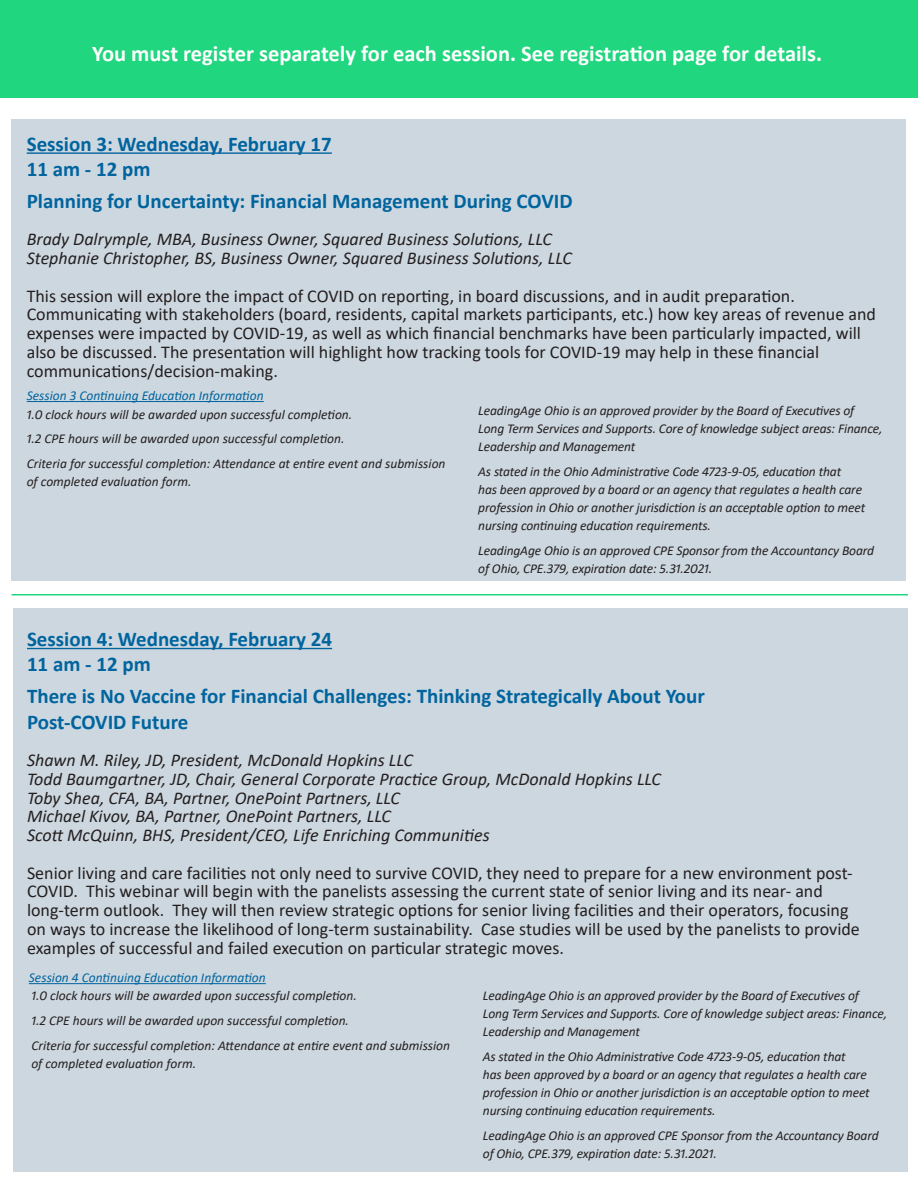
<style>
.page{position:relative;width:918px;height:1188px;background:#fff}
.page>*{position:absolute;margin:0;border:0;box-sizing:border-box;transform-origin:0 0}
.speaker{font:700 22.5px "Calibri";color:#fff}
.t1{font:700 21px "Calibri";color:#00649e}
.speaker-2{font:18px/18.8px "Calibri";color:#231f20}
.speaker-3{font:italic 18px "Calibri";color:#231f20}
.t2{font:italic 13.5px/18px "Calibri";letter-spacing:-.01em;color:#231f20}
.t3{font:italic 13.5px "Calibri";color:#00649e}
</style>
<div class="page">
<div style="left:12px;top:120px;width:894px;height:461px;background:#cdd7df"></div>
<div style="left:0;top:0;width:918px;height:97px;background:#20d67e"></div>
<hr style="left:27px;top:152px;width:305px;height:2px;background:#00649e">
<hr style="left:12px;top:594px;width:896px;height:2px;background:#20d67e">
<div style="left:13px;top:608px;width:895px;height:564px;background:#cdd7df"></div>
<hr style="left:27px;top:648px;width:305px;height:1px;background:#00649e">
<hr style="left:27px;top:401px;width:237px;height:1px;background:#00649e">
<hr style="left:29px;top:983px;width:237px;height:1px;background:#00649e">
<p class="speaker" style="left:92px;top:38px;width:732px">You must register separately for each session. See registration page for details.</p>
<p class="t1" style="left:27px;top:129px;width:307px">Session 3: Wednesday, February 17</p>
<p class="t1" style="left:27px;top:154px;width:125px">11 am - 12 pm</p>
<p class="t1" style="left:27px;top:186px;width:547px">Planning for Uncertainty: Financial Management During COVID</p>
<p class="speaker-3" style="left:27px;top:227px;width:527px">Brady Dalrymple, MBA, Business Owner, Squared Business Solutions, LLC</p>
<p class="speaker-3" style="left:27px;top:246px;width:547px">Stephanie Christopher, BS, Business Owner, Squared Business Solutions, LLC</p>
<p class="speaker-2" style="left:27px;top:286px;width:770px">This session will explore the impact of COVID on reporting, in board discussions, and in audit preparation.</p>
<p class="speaker-2" style="left:27px;top:305px;width:851px">Communicating with stakeholders (board, residents, capital markets participants, etc.) how key areas of revenue and expenses were impacted by COVID-19, as well as which financial benchmarks have been particularly impacted, will also be discussed. The presentation will highlight how tracking tools for COVID-19 may help in these financial</p>
<p class="speaker-2" style="left:27px;top:361px;width:253px">communications/decision-making.</p>
<p class="t3" style="left:27px;top:386px;width:238px">Session 3 Continuing Education Information</p>
<p class="t2" style="left:27px;top:405px;width:327px">1.0 clock hours will be awarded upon successful completion.</p>
<p class="t2" style="left:27px;top:429px;width:319px">1.2 CPE hours will be awarded upon successful completion.</p>
<p class="t2" style="left:27px;top:454px;width:420px">Criteria for successful completion: Attendance at entire event and submission of completed evaluation form.</p>
<p class="t2" style="left:478px;top:401px;width:406px">LeadingAge Ohio is an approved provider by the Board of Executives of<br>Long Term Services and Supports. Core of knowledge subject areas: Finance,<br>Leadership and Management</p>
<p class="t2" style="left:478px;top:462px;width:388px">As stated in the Ohio Administrative Code 4723-9-05, education that<br>has been approved by a board or an agency that regulates a health care profession in Ohio or another jurisdiction is an acceptable option to meet nursing continuing education requirements.</p>
<p class="t2" style="left:478px;top:541px;width:397px">LeadingAge Ohio is an approved CPE Sponsor from the Accountancy Board of Ohio, CPE.379, expiration date: 5.31.2021.</p>
<p class="t1" style="left:27px;top:624px;width:307px">Session 4: Wednesday, February 24</p>
<p class="t1" style="left:27px;top:650px;width:125px">11 am - 12 pm</p>
<p class="t1" style="left:27px;top:681px;width:680px">There is No Vaccine for Financial Challenges: Thinking Strategically About Your</p>
<p class="t1" style="left:27px;top:707px;width:163px">Post-COVID Future</p>
<p class="speaker-3" style="left:27px;top:748px;width:387px">Shawn M. Riley, JD, President, McDonald Hopkins LLC</p>
<p class="speaker-3" style="left:27px;top:766px;width:636px">Todd Baumgartner, JD, Chair, General Corporate Practice Group, McDonald Hopkins LLC</p>
<p class="speaker-3" style="left:27px;top:785px;width:374px">Toby Shea, CFA, BA, Partner, OnePoint Partners, LLC</p>
<p class="speaker-3" style="left:27px;top:804px;width:365px">Michael Kivov, BA, Partner, OnePoint Partners, LLC</p>
<p class="speaker-3" style="left:27px;top:823px;width:464px">Scott McQuinn, BHS, President/CEO, Life Enriching Communities</p>
<p class="speaker-2" style="left:27px;top:863px;width:827px">Senior living and care facilities not only need to survive COVID, they need to prepare for a new environment post-</p>
<p class="speaker-2" style="left:27px;top:881px;width:797px">COVID. This webinar will begin with the panelists assessing the current state of senior living and its near- and</p>
<p class="speaker-2" style="left:27px;top:900px;width:834px">long-term outlook. They will then review strategic options for senior living facilities and their operators, focusing on ways to increase the likelihood of long-term sustainability. Case studies will be used by the panelists to provide examples of successful and failed execution on particular strategic moves.</p>
<p class="t2" style="left:31px;top:986px;width:327px">1.0 clock hours will be awarded upon successful completion.</p>
<p class="t2" style="left:31px;top:1011px;width:319px">1.2 CPE hours will be awarded upon successful completion.</p>
<p class="t2" style="left:31px;top:1036px;width:420px">Criteria for successful completion: Attendance at entire event and submission of completed evaluation form.</p>
<p class="t3" style="left:29px;top:968px;width:238px">Session 4 Continuing Education Information</p>
<p class="t2" style="left:483px;top:986px;width:406px">LeadingAge Ohio is an approved provider by the Board of Executives of<br>Long Term Services and Supports. Core of knowledge subject areas: Finance,<br>Leadership and Management</p>
<p class="t2" style="left:483px;top:1047px;width:388px">As stated in the Ohio Administrative Code 4723-9-05, education that<br>has been approved by a board or an agency that regulates a health care profession in Ohio or another jurisdiction is an acceptable option to meet nursing continuing education requirements.</p>
<p class="t2" style="left:483px;top:1126px;width:397px">LeadingAge Ohio is an approved CPE Sponsor from the Accountancy Board of Ohio, CPE.379, expiration date: 5.31.2021.</p>
</div>
